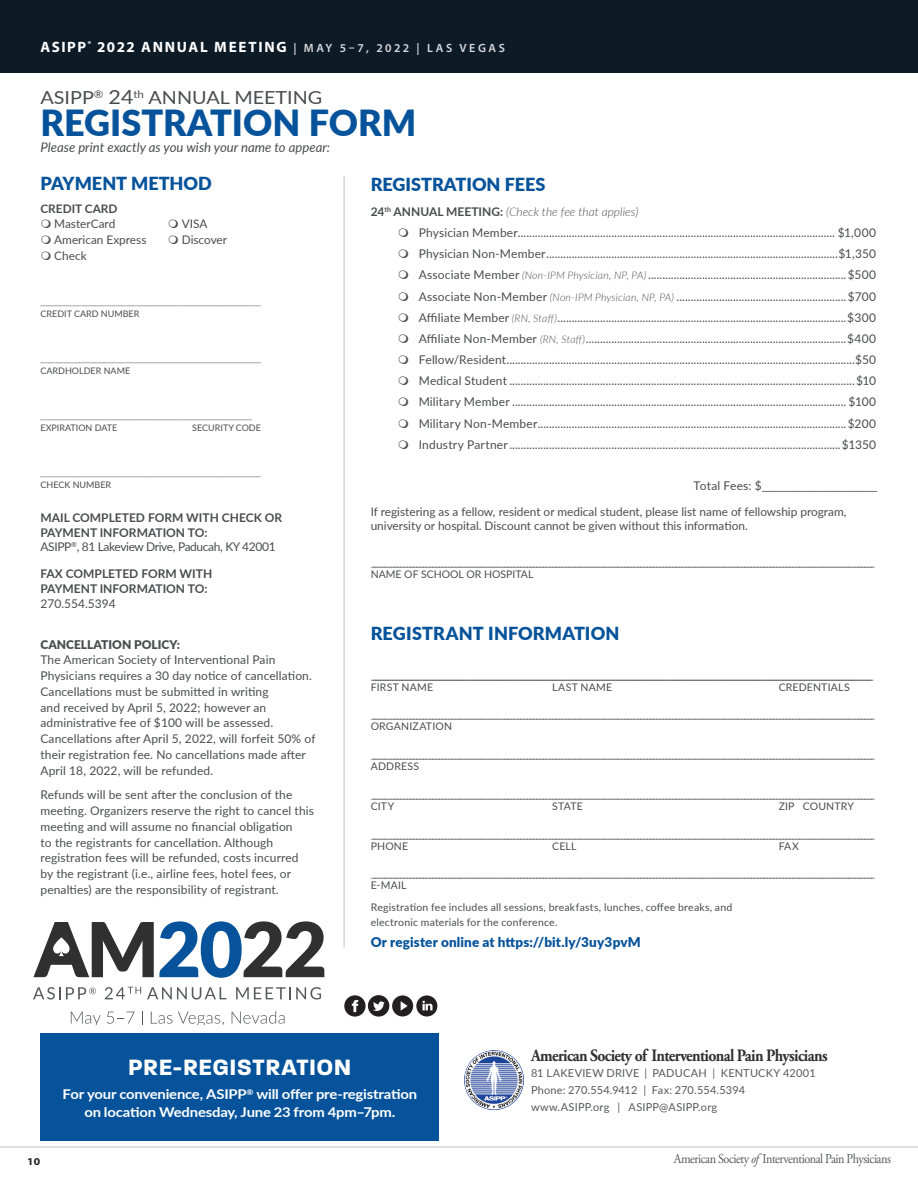
<style>
.page{position:relative;width:918px;height:1188px;background:#fff}
.page>*{position:absolute;margin:0;border:0;box-sizing:border-box;transform-origin:0 0}
.t1{font:900 36px "Lato";color:#06539b}
.t2{font:700 24px "Paralucent";letter-spacing:.02em;color:#fff}
.t3{font:900 18px "Lato";color:#06539b}
.t4{font:18px "Lato";color:#4b4c4d;scale:1.1 1}
.t5{font:700 17.4px "Adobe Garamond Pro";letter-spacing:-.04em;color:#312f30;scale:.9 1}
.t6{font:700 15px "Myriad Pro";letter-spacing:.12em;color:#fff}
.t7{font:13.65px "Adobe Garamond Pro";letter-spacing:-.04em;color:#57585a;scale:.9 1}
.t8{font:700 13.5px/18px "Lato";letter-spacing:-.015em;color:#fff;text-align:center;scale:1.1 1}
.t9{font:900 13.5px "Lato";letter-spacing:.01em;color:#06539b}
.t10{font:italic 13.2px "Lato";color:#4b4c4d}
.t11{font:12px/15.8px "Lato";letter-spacing:.01em;color:#4b4c4d}
.t12{font:700 12px/14.4px "Lato";color:#4b4c4d}
.t13{font:900 12px "Lato";color:#4b4c4d}
.t14{font:11.85px/13.8px "Lato";color:#4b4c4d}
.t15{font:700 11.85px "Lato";color:#4b4c4d}
.t16{font:10.95px/16.5px "Lato";letter-spacing:.02em;color:#57585a}
.t17{font:10.8px "Lato";color:#4b4c4d}
.t18{font:10.5px/12px "Lato";letter-spacing:.02em;color:#4b4c4d}
.t19{font:10.5px/12px "Lato";color:#4b4c4d}
.t20{font:700 10.5px "Myriad Pro";color:#231f20;scale:1.1 1}
.t21{font:9px "Myriad Pro";color:#4b4c4d}
.t22{font:9px "Lato";color:#4b4c4d}
.s1{font-weight:600;font-size:12px;color:#d8d9db}
.s2{font-size:19.5px}
.s3{font-weight:700}
.s4{font-weight:300;font-style:italic}
.s5{font-weight:300;font-style:italic;font-size:10.5px}
.s6{font-weight:400}
.s7{font-style:italic}
</style>
<div class="page">
<div style="left:0;top:0;width:918px;height:73px;background:#0d1b27"></div>
<hr style="left:0;top:1147px;width:918px;height:1px;background:#bcbdc0">
<img style="left:464px;top:1051px;width:59px;height:59px">
<div style="left:40px;top:1034px;width:399px;height:107px;background:#06539b"></div>
<div style="left:368px;top:995px;width:21px;height:22px;background:#231f20;border-radius:50%"></div>
<svg style="left:373px;top:1001px;width:12px;height:10px"></svg>
<div style="left:392px;top:995px;width:21px;height:21px;background:#231f20;border-radius:50%"></div>
<svg style="left:401px;top:1001px;width:7px;height:10px"></svg>
<svg style="left:344px;top:995px;width:22px;height:22px"></svg>
<svg style="left:352px;top:1000px;width:6px;height:12px"></svg>
<div style="left:416px;top:995px;width:21px;height:21px;background:#231f20;border-radius:50%"></div>
<svg style="left:422px;top:1001px;width:11px;height:9px"></svg>
<hr style="left:344px;top:176px;width:1px;height:771px;background:#bcbdc0">
<svg style="left:33px;top:921px;width:291px;height:57px"></svg>
<svg style="left:33px;top:987px;width:63px;height:13px"></svg>
<svg style="left:105px;top:987px;width:36px;height:12px"></svg>
<svg style="left:147px;top:987px;width:79px;height:13px"></svg>
<svg style="left:236px;top:987px;width:85px;height:13px"></svg>
<svg style="left:71px;top:1012px;width:30px;height:12px"></svg>
<svg style="left:107px;top:1012px;width:27px;height:12px"></svg>
<svg style="left:142px;top:1011px;width:1px;height:13px"></svg>
<svg style="left:151px;top:1012px;width:21px;height:12px"></svg>
<svg style="left:178px;top:1012px;width:46px;height:12px"></svg>
<svg style="left:232px;top:1011px;width:53px;height:13px"></svg>
<p class="t6" style="left:40px;top:37px;width:466px">ASIPP<sup>®</sup> 2022 ANNUAL MEETING <span class="s1">| MAY 5–7, 2022 | LAS VEGAS</span></p>
<h3 class="t4" style="left:40px;top:85px;width:258px">ASIPP<sup>®</sup> <span class="s2">24</span><sup>th</sup> ANNUAL MEETING</h3>
<h1 class="t1" style="left:40px;top:96px;width:377px">REGISTRATION FORM</h1>
<p class="t10" style="left:40px;top:138px;width:291px">Please print exactly as you wish your name to appear:</p>
<h3 class="t3" style="left:371px;top:170px;width:176px">REGISTRATION FEES</h3>
<p class="t11" style="left:419px;top:201px;width:459px;line-height:21.1px;text-indent:-48px"><span class="s3">24</span><sup>th</sup> <span class="s3">ANNUAL MEETING:</span> <span class="s4">(Check the fee that applies)<br></span>Physician Member................................................................................................................ $1,000<br>Physician Non-Member.......................................................................................................$1,350<br>Associate Member <span class="s5">(Non-IPM Physician, NP, PA)</span> ......................................................................$500<br>Associate Non-Member <span class="s5">(Non-IPM Physician, NP, PA)</span> ............................................................$700<br>Affiliate Member <span class="s5">(RN, Staff)</span>......................................................................................................$300<br>Affiliate Non-Member <span class="s5">(RN, Staff)</span>............................................................................................$400<br>Fellow/Resident...........................................................................................................................$50<br>Medical Student ..........................................................................................................................$10<br>Military Member ...................................................................................................................... $100<br>Military Non-Member.............................................................................................................$200<br>Industry Partner.....................................................................................................................$1350</p>
<p class="t11" style="left:693px;top:477px;width:186px">Total Fees: $_________________________</p>
<p class="t14" style="left:371px;top:505px;width:477px">If registering as a fellow, resident or medical student, please list name of fellowship program, university or hospital. Discount cannot be given without this information.</p>
<p class="t19" style="left:371px;top:556px;width:506px">___________________________________________________________________________________________________________________________________________________________<br>NAME OF SCHOOL OR HOSPITAL</p>
<h3 class="t3" style="left:40px;top:170px;width:173px">PAYMENT METHOD</h3>
<p class="t15" style="left:40px;top:199px;width:78px">CREDIT CARD</p>
<p class="t14" style="left:54px;top:217px;width:63px">MasterCard</p>
<p class="t14" style="left:182px;top:217px;width:27px">VISA</p>
<p class="t14" style="left:54px;top:232px;width:94px">American Express</p>
<p class="t14" style="left:182px;top:232px;width:47px">Discover</p>
<p class="t14" style="left:54px;top:248px;width:34px">Check</p>
<p class="t21" style="left:40px;top:296px;width:222px">_________________________________________________</p>
<p class="t22" style="left:40px;top:307px;width:100px">CREDIT CARD NUMBER</p>
<p class="t21" style="left:40px;top:353px;width:222px">_________________________________________________</p>
<p class="t22" style="left:40px;top:364px;width:91px">CARDHOLDER NAME</p>
<p class="t21" style="left:40px;top:410px;width:213px">_______________________________________________</p>
<p class="t22" style="left:40px;top:421px;width:78px">EXPIRATION DATE</p>
<p class="t22" style="left:192px;top:421px;width:70px">SECURITY CODE</p>
<p class="t21" style="left:40px;top:467px;width:222px">_________________________________________________</p>
<p class="t22" style="left:40px;top:478px;width:72px">CHECK NUMBER</p>
<p class="t12" style="left:40px;top:510px;width:243px">MAIL COMPLETED FORM WITH CHECK OR<br>PAYMENT INFORMATION TO:<br><span class="s6">ASIPP</span><sup>®</sup><span class="s6">, 81 Lakeview Drive, Paducah, KY 42001</span></p>
<p class="t12" style="left:40px;top:566px;width:173px;line-height:15px">FAX COMPLETED FORM WITH<br>PAYMENT INFORMATION TO:</p>
<p class="t11" style="left:40px;top:595px;width:77px">270.554.5394</p>
<p class="t13" style="left:40px;top:635px;width:141px">CANCELLATION POLICY:</p>
<p class="t11" style="left:40px;top:652px;width:277px">The American Society of Interventional Pain Physicians requires a 30 day notice of cancellation.<br>Cancellations must be submitted in writing<br>and received by April 5, 2022; however an administrative fee of $100 will be assessed.<br>Cancellations after April 5, 2022, will forfeit 50% of their registration fee. No cancellations made after April 18, 2022, will be refunded.</p>
<p class="t11" style="left:40px;top:787px;width:275px">Refunds will be sent after the conclusion of the meeting. Organizers reserve the right to cancel this meeting and will assume no financial obligation<br>to the registrants for cancellation. Although registration fees will be refunded, costs incurred by the registrant (i.e., airline fees, hotel fees, or penalties) are the responsibility of registrant.</p>
<h3 class="t3" style="left:371px;top:620px;width:250px">REGISTRANT INFORMATION</h3>
<p class="t17" style="left:371px;top:667px;width:504px">_____________________________________________________________________________________________________________________________________________________________________________________________________________________</p>
<p class="t18" style="left:371px;top:680px;width:64px">FIRST NAME</p>
<p class="t18" style="left:552px;top:680px;width:62px">LAST NAME</p>
<p class="t18" style="left:779px;top:680px;width:73px">CREDENTIALS</p>
<p class="t18" style="left:371px;top:708px;width:506px">___________________________________________________________________________________________________________________________________________________________<br>ORGANIZATION</p>
<p class="t18" style="left:371px;top:748px;width:506px">___________________________________________________________________________________________________________________________________________________________<br>ADDRESS</p>
<p class="t18" style="left:371px;top:788px;width:506px">___________________________________________________________________________________________________________________________________________________________<br>CITY</p>
<p class="t18" style="left:552px;top:800px;width:32px">STATE</p>
<p class="t18" style="left:779px;top:800px;width:77px">ZIP COUNTRY</p>
<p class="t18" style="left:371px;top:827px;width:506px">___________________________________________________________________________________________________________________________________________________________<br>PHONE</p>
<p class="t18" style="left:552px;top:839px;width:26px">CELL</p>
<p class="t18" style="left:779px;top:839px;width:22px">FAX</p>
<p class="t18" style="left:371px;top:867px;width:506px">___________________________________________________________________________________________________________________________________________________________<br>E-MAIL</p>
<p class="t18" style="left:371px;top:899px;width:363px;line-height:15px">Registration fee includes all sessions, breakfasts, lunches, coffee breaks, and electronic materials for the conference.</p>
<p class="t9" style="left:371px;top:932px;width:271px">Or register online at https://bit.ly/3uy3pvM</p>
<h2 class="t2" style="left:128px;top:1053px;width:225px">PRE-REGISTRATION</h2>
<p class="t8" style="left:63px;top:1085px;width:324px">For your convenience, ASIPP<sup>®</sup> will offer pre-registration on location Wednesday, June 23 from 4pm–7pm.</p>
<h3 class="t5" style="left:531px;top:1045px;width:331px">American Society of Interventional Pain Physicians</h3>
<p class="t16" style="left:531px;top:1065px;width:286px">81 LAKEVIEW DRIVE | PADUCAH | KENTUCKY 42001<br>Phone: 270.554.9412 | Fax: 270.554.5394 www.ASIPP.org | ASIPP@ASIPP.org</p>
<p class="t20" style="left:27px;top:1155px;width:13px">10</p>
<p class="t7" style="left:674px;top:1150px;width:243px">American Society <span class="s7">of</span> Interventional Pain Physicians</p>
</div>
